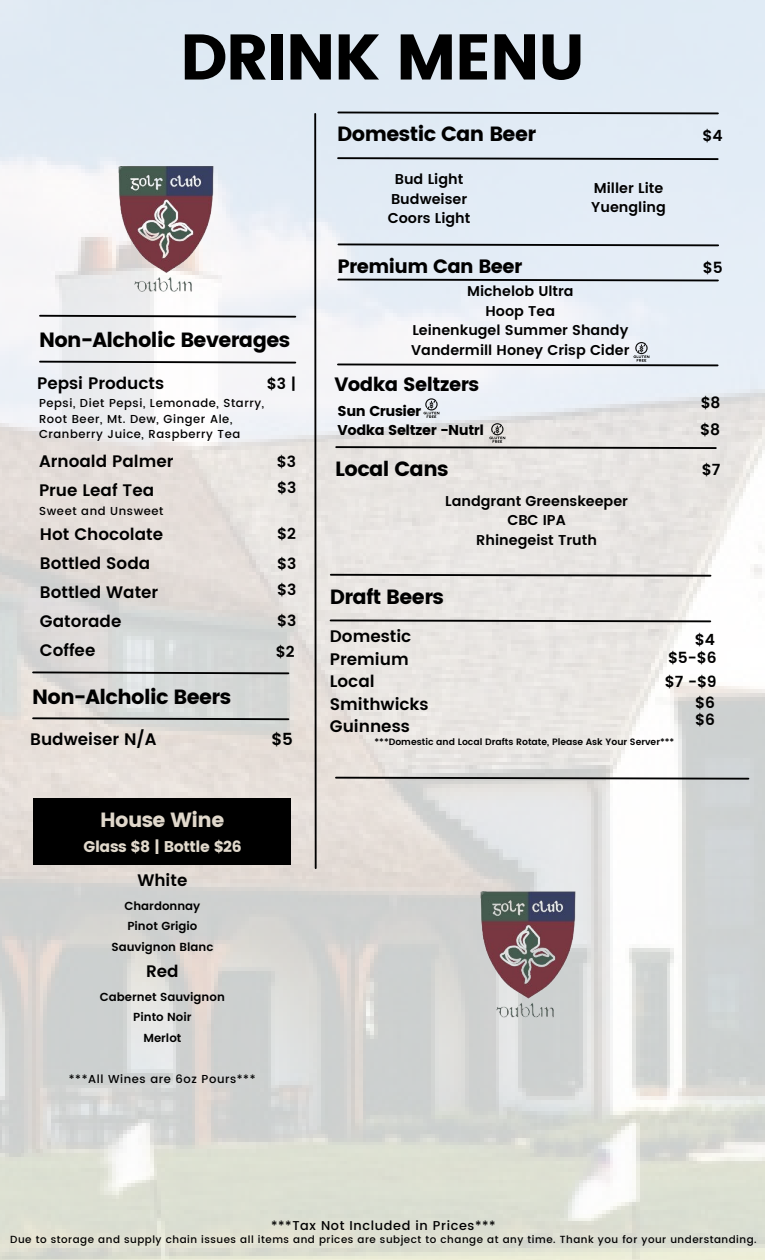
<style>
.page{position:relative;width:765px;height:1260px;background:#fff}
.page>*{position:absolute;margin:0;border:0;box-sizing:border-box;transform-origin:0 0}
.t1{font:64.25px "Poppins";letter-spacing:-.03em;color:#000}
.t2{font:20.5px "Poppins";letter-spacing:-.03em;color:#000}
.t3{font:20.5px "Poppins";letter-spacing:-.03em;color:#e0d8cb}
.t4{font:19.25px "Poppins";letter-spacing:-.03em;color:#000}
.t5{font:600 16.75px/22.5px "Poppins";color:#000}
.t6{font:600 16.62px/29px "Poppins";color:#000}
.t7{font:600 15.62px "Poppins";color:#000}
.t8{font:15.5px "Poppins";letter-spacing:-.03em;color:#e0d8cb}
.t9{font:600 15.38px "Poppins";color:#000}
.t10{font:600 14.25px/19.8px "Poppins";color:#000;text-align:center}
.t11{font:14.25px/19.8px "Poppins";letter-spacing:-.03em;color:#000}
.t12{font:500 12.75px "Poppins";letter-spacing:.05em;color:#000}
.t13{font:500 11.62px/15.4px "Poppins";letter-spacing:.05em;color:#000}
.t14{font:600 11.62px/20.6px "Poppins";color:#000;text-align:center}
.t15{font:500 11.5px "Poppins";letter-spacing:.05em;color:#000}
.t16{font:500 10.38px "Poppins";letter-spacing:.05em;color:#000}
.t17{font:600 9.12px "Poppins";color:#000}
</style>
<div class="page">
<img style="left:0;top:0;width:765px;height:1260px">
<svg style="left:336px;top:111px;width:384px;height:4px;background:#777d82"></svg>
<svg style="left:313px;top:112px;width:5px;height:758px;background:#9c9a9a"></svg>
<svg style="left:336px;top:156px;width:384px;height:5px;background:#8d9399"></svg>
<svg style="left:337px;top:243px;width:383px;height:4px;background:#797d82"></svg>
<svg style="left:336px;top:278px;width:384px;height:4px;background:#797e83"></svg>
<svg style="left:329px;top:573px;width:383px;height:5px;background:#91908e"></svg>
<svg style="left:329px;top:619px;width:383px;height:4px;background:#7c7b79"></svg>
<svg style="left:31px;top:671px;width:259px;height:4px"></svg>
<svg style="left:31px;top:716px;width:259px;height:5px"></svg>
<div style="left:34px;top:798px;width:257px;height:67px;background:#000"></div>
<svg style="left:334px;top:776px;width:416px;height:5px;background:#898988"></svg>
<img style="left:379px;top:805px;width:299px;height:299px">
<img style="left:16px;top:79px;width:300px;height:299px">
<svg style="left:336px;top:342px;width:384px;height:25px"></svg>
<svg style="left:334px;top:398px;width:384px;height:52px;background:#dcdcdd"></svg>
<h2 class="t1" style="left:180px;top:20px;width:407px">DRINK MENU</h2>
<h3 class="t2" style="left:337px;top:122px;width:200px">Domestic Can Beer</h3>
<h3 class="t9" style="left:702px;top:126px;width:22px">$4</h3>
<h2 class="t10" style="left:388px;top:169px;width:84px">Bud Light<br>Budweiser<br>Coors Light</h2>
<h2 class="t10" style="left:591px;top:178px;width:76px;text-align:left">Miller Lite<br>Yuengling</h2>
<p class="t2" style="left:39px;top:328px;width:253px">Non-Alcholic Beverages</p>
<h1 class="t6" style="left:37px;top:368px;width:128px">Pepsi Products</h1>
<h4 class="t9" style="left:267px;top:374px;width:31px">$3 |</h4>
<h3 class="t13" style="left:39px;top:396px;width:227px">Pepsi, Diet Pepsi, Lemonade, Starry,<br>Root Beer, Mt. Dew, Ginger Ale,<br>Cranberry Juice, Raspberry Tea</h3>
<h3 class="t6" style="left:39px;top:447px;width:136px">Arnoald Palmer<br>Prue Leaf Tea</h3>
<h4 class="t6" style="left:40px;top:520px;width:125px">Hot Chocolate<br>Bottled Soda<br>Bottled Water<br>Gatorade<br>Coffee</h4>
<p class="t13" style="left:39px;top:503px;width:126px">Sweet and Unsweet</p>
<h3 class="t2" style="left:32px;top:685px;width:201px">Non-Alcholic Beers</h3>
<h5 class="t9" style="left:277px;top:453px;width:21px">$3</h5>
<h4 class="t9" style="left:277px;top:479px;width:21px">$3</h4>
<h3 class="t9" style="left:277px;top:525px;width:20px">$2</h3>
<p class="t9" style="left:277px;top:555px;width:21px">$3</p>
<h3 class="t9" style="left:277px;top:581px;width:21px">$3</h3>
<h3 class="t9" style="left:277px;top:612px;width:21px">$3</h3>
<h3 class="t9" style="left:276px;top:642px;width:20px">$2</h3>
<h4 class="t6" style="left:30px;top:725px;width:128px">Budweiser N/A</h4>
<h4 class="t6" style="left:271px;top:725px;width:23px">$5</h4>
<h2 class="t3" style="left:100px;top:808px;width:126px">House Wine</h2>
<h3 class="t8" style="left:84px;top:838px;width:159px">Glass $8 | Bottle $26</h3>
<h3 class="t6" style="left:137px;top:866px;width:51px">White</h3>
<h3 class="t14" style="left:111px;top:895px;width:104px">Chardonnay<br>Pinot Grigio<br>Sauvignon Blanc</h3>
<h3 class="t6" style="left:146px;top:957px;width:34px">Red</h3>
<h3 class="t14" style="left:100px;top:986px;width:126px">Cabernet Sauvignon<br>Pinto Noir<br>Merlot</h3>
<h3 class="t15" style="left:69px;top:1072px;width:188px">***All Wines are 6oz Pours***</h3>
<h3 class="t4" style="left:338px;top:255px;width:186px">Premium Can Beer</h3>
<h5 class="t9" style="left:703px;top:258px;width:21px">$5</h5>
<h3 class="t10" style="left:411px;top:281px;width:220px">Michelob Ultra<br>Hoop Tea<br>Leinenkugel Summer Shandy<br>Vandermill Honey Crisp Cider</h3>
<p class="t4" style="left:334px;top:373px;width:146px">Vodka Seltzers</p>
<h2 class="t11" style="left:338px;top:401px;width:148px">Sun Crusier<br>Vodka Seltzer -Nutrl</h2>
<h3 class="t9" style="left:701px;top:394px;width:21px">$8</h3>
<h2 class="t7" style="left:700px;top:420px;width:22px">$8</h2>
<h4 class="t2" style="left:335px;top:457px;width:115px">Local Cans</h4>
<h3 class="t9" style="left:702px;top:461px;width:20px">$7</h3>
<h3 class="t10" style="left:445px;top:491px;width:184px">Landgrant Greenskeeper<br>CBC IPA<br>Rhinegeist Truth</h3>
<h3 class="t2" style="left:330px;top:585px;width:116px">Draft Beers</h3>
<h3 class="t5" style="left:330px;top:625px;width:100px">Domestic<br>Premium<br>Local<br>Smithwicks<br>Guinness</h3>
<h3 class="t17" style="left:375px;top:737px;width:301px">***Domestic and Local Drafts Rotate, Please Ask Your Server***</h3>
<h3 class="t9" style="left:695px;top:630px;width:22px">$4</h3>
<h2 class="t9" style="left:665px;top:673px;width:54px">$7 -$9</h2>
<h3 class="t9" style="left:695px;top:693px;width:21px">$6</h3>
<h3 class="t9" style="left:695px;top:711px;width:21px">$6</h3>
<h3 class="t9" style="left:668px;top:649px;width:50px">$5-$6</h3>
<p class="t12" style="left:271px;top:1218px;width:226px">***Tax Not Included in Prices***</p>
<p class="t16" style="left:10px;top:1234px;width:748px">Due to storage and supply chain issues all items and prices are subject to change at any time. Thank you for your understanding.</p>
</div>
